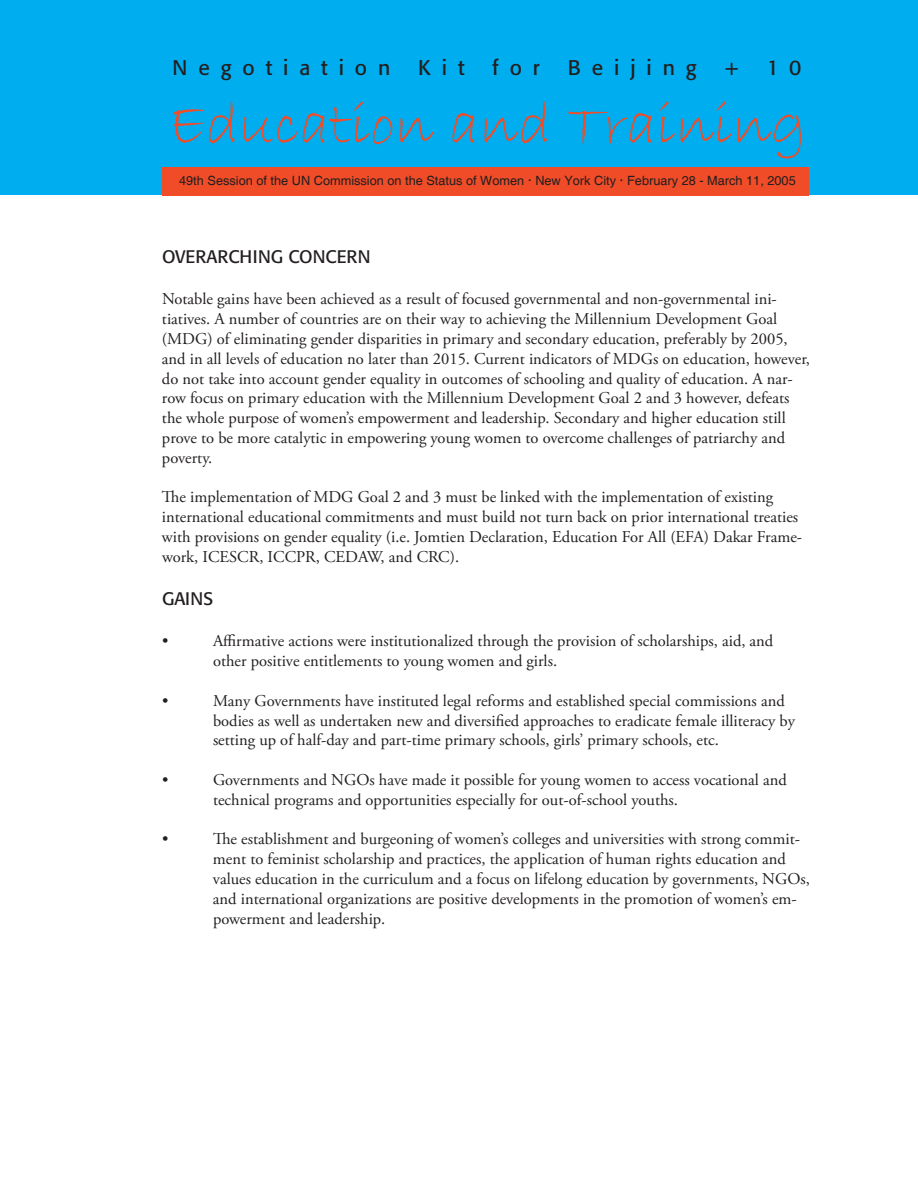
<style>
.page{position:relative;width:918px;height:1188px;background:#fff}
.page>*{position:absolute;margin:0;border:0;box-sizing:border-box;transform-origin:0 0}
.t1{font:61.5px "Bradley Hand ITC";color:#f04c27}
.t2{font:21px "Formata";letter-spacing:.52em;color:#231f20}
.t3{font:18px "Formata";color:#231f20}
.t4{font:16.5px/19.8px "Adobe Garamond Pro";color:#231f20}
.t5{font:12.75px "Helvetica";color:#231f20}
</style>
<div class="page">
<div style="left:1px;top:1px;width:917px;height:194px;background:#00aeef"></div>
<div style="left:163px;top:167px;width:646px;height:28px;background:#f04c27"></div>
<p class="t2" style="left:173px;top:55px;width:219px">Negotiation</p>
<p class="t2" style="left:418px;top:55px;width:48px">Kit</p>
<p class="t2" style="left:493px;top:55px;width:49px">for</p>
<p class="t2" style="left:568px;top:55px;width:130px">Beijing</p>
<p class="t2" style="left:725px;top:55px;width:16px">+</p>
<p class="t2" style="left:767px;top:55px;width:36px">1 0</p>
<h1 class="t1" style="left:169px;top:86px;width:639px">Education and Training</h1>
<p class="t5" style="left:179px;top:173px;width:618px">49th Session of the UN Commission on the Status of Women New York City February 28 - March 11, 2005</p>
<p class="t3" style="left:162px;top:246px;width:210px">OVERARCHING CONCERN</p>
<p class="t4" style="left:162px;top:290px;width:650px">Notable gains have been achieved as a result of focused governmental and non-governmental ini&shy;tiatives. A number of countries are on their way to achieving the Millennium Development Goal (MDG) of eliminating gender disparities in primary and secondary education, preferably by 2005, and in all levels of education no later than 2015. Current indicators of MDGs on education, however, do not take into account gender equality in outcomes of schooling and quality of education. A nar&shy;row focus on primary education with the Millennium Development Goal 2 and 3 however, defeats the whole purpose of women’s empowerment and leadership. Secondary and higher education still prove to be more catalytic in empowering young women to overcome challenges of patriarchy and poverty.</p>
<p class="t4" style="left:162px;top:488px;width:642px">The implementation of MDG Goal 2 and 3 must be linked with the implementation of existing international educational commitments and must build not turn back on prior international treaties with provisions on gender equality (i.e. Jomtien Declaration, Education For All (EFA) Dakar Frame&shy;work, ICESCR, ICCPR, CEDAW, and CRC).</p>
<p class="t3" style="left:162px;top:588px;width:53px">GAINS</p>
<p class="t4" style="left:162px;top:632px;width:8px">•</p>
<p class="t4" style="left:213px;top:632px;width:562px">Affirmative actions were institutionalized through the provision of scholarships, aid, and other positive entitlements to young women and girls.</p>
<p class="t4" style="left:162px;top:691px;width:8px">•</p>
<p class="t4" style="left:213px;top:691px;width:583px">Many Governments have instituted legal reforms and established special commissions and bodies as well as undertaken new and diversified approaches to eradicate female illiteracy by setting up of half-day and part-time primary schools, girls’ primary schools, etc.</p>
<p class="t4" style="left:162px;top:771px;width:8px">•</p>
<p class="t4" style="left:213px;top:771px;width:575px">Governments and NGOs have made it possible for young women to access vocational and technical programs and opportunities especially for out-of-school youths.</p>
<p class="t4" style="left:162px;top:830px;width:8px">•</p>
<p class="t4" style="left:213px;top:830px;width:598px">The establishment and burgeoning of women’s colleges and universities with strong commit&shy;ment to feminist scholarship and practices, the application of human rights education and values education in the curriculum and a focus on lifelong education by governments, NGOs, and international organizations are positive developments in the promotion of women’s em&shy;powerment and leadership.</p>
</div>
